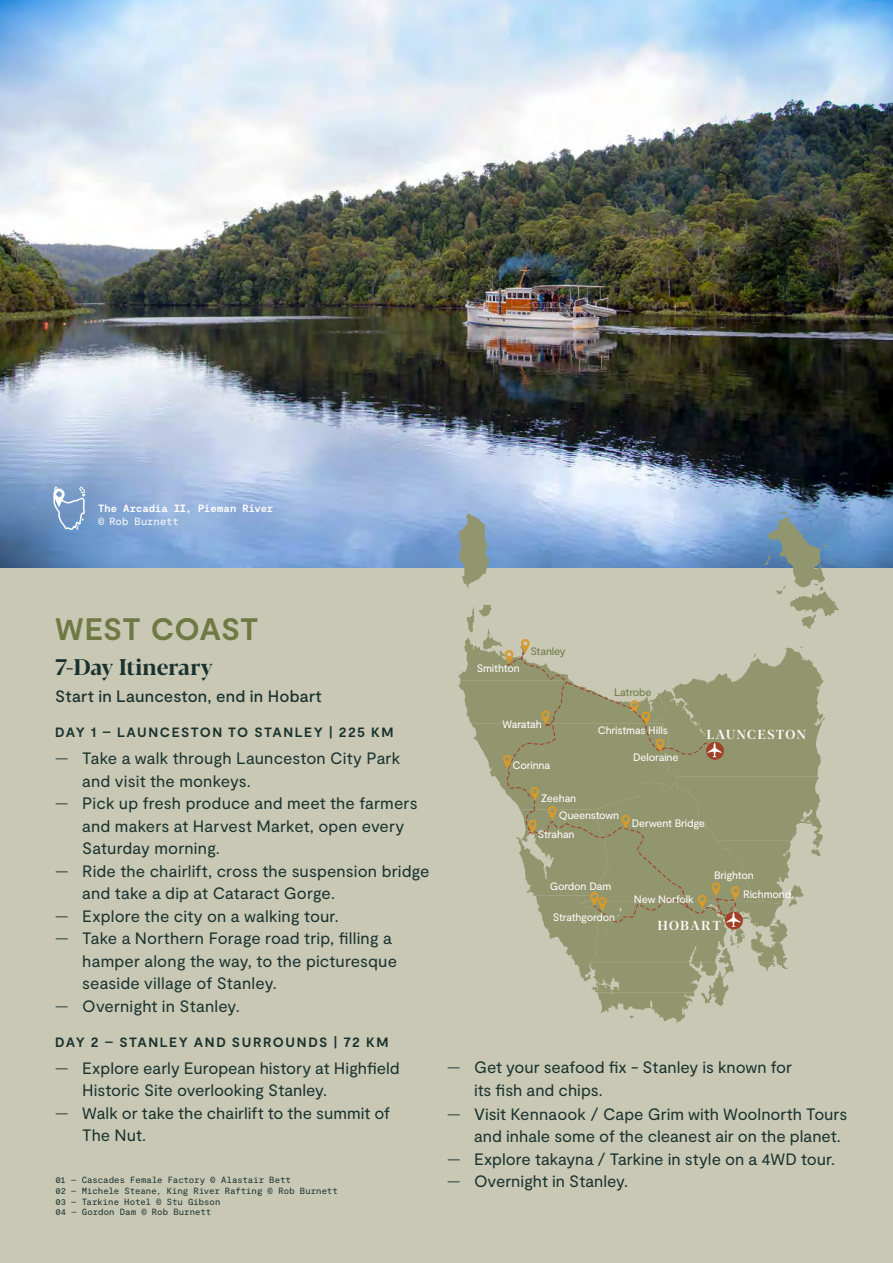
<style>
.page{position:relative;width:893px;height:1263px;background:#c8c8b5}
.page>*{position:absolute;margin:0;border:0;box-sizing:border-box;transform-origin:0 0}
.t1{font:700 31.05px "Moderat";letter-spacing:.01em;color:#6e7943}
.t2{font:700 22.5px "Blacker Display";letter-spacing:-.01em;color:#1a322f}
.t3{font:16.5px/22.5px "Moderat";letter-spacing:.005em;color:#1a322f}
.t4{font:500 16.5px "Moderat";letter-spacing:.015em;color:#1a322f}
.t5{font:700 13.5px "Moderat";letter-spacing:.11em;color:#1a322f}
.t6{font:500 12.9px "Blacker Display";letter-spacing:.13em;color:#fff}
.t7{font:10.8px/17px "Moderat";letter-spacing:-.015em;color:#fff}
.t8{font:10.8px "Moderat";letter-spacing:-.015em;color:#6e7943}
.t9{font:10.5px "Moderat Mono Bold";letter-spacing:.005em;color:#fff}
.t10{font:10.5px "Moderat Mono Regular";letter-spacing:.005em;color:#fff}
.t11{font:9px/10.8px "Moderat Mono Regular";color:#1a322f}
.s1{font-weight:300}
</style>
<div class="page">
<img style="left:0;top:0;width:893px;height:567px">
<svg style="left:458px;top:505px;width:381px;height:518px"></svg>
<svg style="left:53px;top:486px;width:32px;height:44px"></svg>
<p class="t9" style="left:98px;top:502px;width:177px">The Arcadia II, Pieman River</p>
<p class="t10" style="left:98px;top:516px;width:82px">© Rob Burnett</p>
<h1 class="t1" style="left:55px;top:611px;width:205px">WEST COAST</h1>
<h2 class="t2" style="left:55px;top:653px;width:159px">7-Day Itinerary</h2>
<p class="t4" style="left:55px;top:687px;width:268px">Start in Launceston, end in Hobart</p>
<p class="t5" style="left:55px;top:725px;width:340px">DAY 1 – LAUNCESTON TO STANLEY | 225 KM</p>
<p class="t3" style="left:82px;top:748px;width:319px;text-indent:-27px"><span class="s1">—</span> Take a walk through Launceston City Park and visit the monkeys.</p>
<p class="t3" style="left:82px;top:793px;width:337px;text-indent:-27px"><span class="s1">—</span> Pick up fresh produce and meet the farmers and makers at Harvest Market, open every<br>Saturday morning.</p>
<p class="t3" style="left:82px;top:860px;width:349px;text-indent:-27px"><span class="s1">—</span> Ride the chairlift, cross the suspension bridge and take a dip at Cataract Gorge.</p>
<p class="t3" style="left:55px;top:905px;width:285px"><span class="s1">—</span> Explore the city on a walking tour.</p>
<p class="t3" style="left:82px;top:928px;width:316px;text-indent:-27px"><span class="s1">—</span> Take a Northern Forage road trip, filling a hamper along the way, to the picturesque seaside village of Stanley.</p>
<p class="t3" style="left:55px;top:995px;width:186px"><span class="s1">—</span> Overnight in Stanley.</p>
<p class="t5" style="left:55px;top:1034px;width:335px">DAY 2 – STANLEY AND SURROUNDS | 72 KM</p>
<p class="t3" style="left:82px;top:1057px;width:319px;text-indent:-27px"><span class="s1">—</span> Explore early European history at Highfield<br>Historic Site overlooking Stanley.</p>
<p class="t3" style="left:82px;top:1102px;width:309px;text-indent:-27px"><span class="s1">—</span> Walk or take the chairlift to the summit of<br>The Nut.</p>
<p class="t11" style="left:55px;top:1175px;width:284px">01 — Cascades Female Factory © Alastair Bett<br>02 — Michele Steane, King River Rafting © Rob Burnett 03 — Tarkine Hotel © Stu Gibson<br>04 — Gordon Dam © Rob Burnett</p>
<p class="t7" style="left:477px;top:660px;width:45px">Smithton</p>
<p class="t8" style="left:530px;top:645px;width:37px">Stanley</p>
<p class="t7" style="left:502px;top:716px;width:41px">Waratah</p>
<p class="t7" style="left:512px;top:757px;width:39px">Corinna</p>
<p class="t8" style="left:614px;top:686px;width:39px">Latrobe</p>
<p class="t7" style="left:598px;top:722px;width:71px">Christmas Hills</p>
<p class="t7" style="left:633px;top:749px;width:47px">Deloraine</p>
<p class="t6" style="left:707px;top:726px;width:101px">LAUNCESTON</p>
<p class="t7" style="left:559px;top:790px;width:62px;text-indent:-18px">Zeehan<br>Queenstown</p>
<p class="t7" style="left:538px;top:826px;width:38px">Strahan</p>
<p class="t7" style="left:550px;top:878px;width:63px">Gordon Dam</p>
<p class="t7" style="left:553px;top:909px;width:64px">Strathgordon</p>
<p class="t7" style="left:632px;top:815px;width:75px">Derwent Bridge</p>
<p class="t7" style="left:634px;top:891px;width:61px">New Norfolk</p>
<p class="t7" style="left:714px;top:867px;width:41px">Brighton</p>
<p class="t7" style="left:743px;top:886px;width:50px">Richmond</p>
<p class="t6" style="left:658px;top:917px;width:65px">HOBART</p>
<p class="t3" style="left:474px;top:1057px;width:320px;text-indent:-27px"><span class="s1">—</span> Get your seafood fix - Stanley is known for its fish and chips.</p>
<p class="t3" style="left:474px;top:1103px;width:375px;text-indent:-27px"><span class="s1">—</span> Visit Kennaook / Cape Grim with Woolnorth Tours and inhale some of the cleanest air on the planet.</p>
<p class="t3" style="left:447px;top:1148px;width:389px"><span class="s1">—</span> Explore takayna / Tarkine in style on a 4WD tour.</p>
<p class="t3" style="left:447px;top:1171px;width:183px"><span class="s1">—</span> Overnight in Stanley.</p>
</div>
